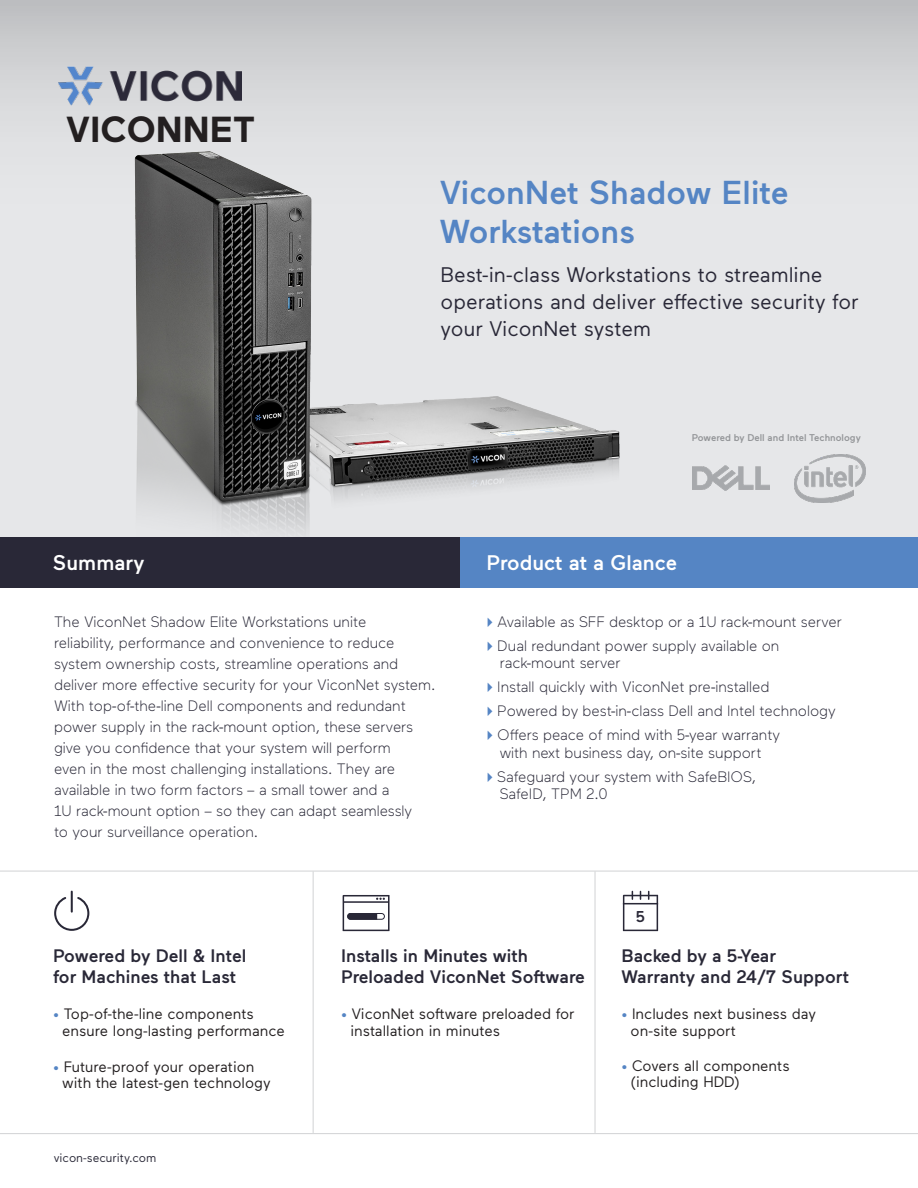
<style>
.page{position:relative;width:918px;height:1188px;background:#fff}
.page>*{position:absolute;margin:0;border:0;box-sizing:border-box;transform-origin:0 0}
.Footnote{font:700 36px "Maax";color:#231f20}
.Heading_1{font:500 33px/39px "Maax";color:#5585c4}
.Body_Text{font:21px/27px "Maax";color:#292837}
.Body_Text-2{font:500 21px "Maax";color:#fff}
.Footnote-2{font:500 18px/21px "Maax";color:#292837}
.t1{font:500 15.6px "Maax";color:#292837}
.Body_Text-3{font:300 15px/21px "Maax";color:#292837}
.Footnote-3{font:15px/16.5px "Maax";color:#231f20}
.Footnote-4{font:12px "Maax";color:#292837}
.Footnote-5{font:500 9.75px "Maax";color:#939598}
.s1{color:#5585c4}
</style>
<div class="page">
<svg style="left:0;top:0;width:918px;height:538px;background:#d9dadc"></svg>
<hr style="left:71px;top:892px;width:2px;height:20px;background:#292837">
<svg style="left:54px;top:895px;width:36px;height:36px"></svg>
<hr style="left:313px;top:871px;width:1px;height:262px;background:#d1d2d4">
<hr style="left:595px;top:871px;width:1px;height:262px;background:#d1d2d4">
<svg style="left:343px;top:895px;width:47px;height:36px"></svg>
<svg style="left:623px;top:891px;width:35px;height:40px"></svg>
<hr style="left:0;top:871px;width:918px;height:1px;background:#d1d2d4">
<hr style="left:0;top:1133px;width:918px;height:1px;background:#d1d2d4">
<img style="left:38px;top:106px;width:660px;height:432px">
<img style="left:692px;top:466px;width:77px;height:25px">
<img style="left:795px;top:454px;width:70px;height:48px">
<div style="left:458px;top:538px;width:460px;height:50px;background:#5585c4"></div>
<div style="left:0;top:538px;width:460px;height:50px;background:#292837"></div>
<img style="left:58px;top:58px;width:183px;height:55px">
<p class="Footnote" style="left:66px;top:105px;width:191px">VICONNET</p>
<p class="Body_Text-2" style="left:53px;top:549px;width:93px">Summary</p>
<p class="Heading_1" style="left:440px;top:172px;width:350px">ViconNet Shadow Elite<br>Workstations</p>
<p class="Body_Text" style="left:441px;top:260px;width:420px">Best-in-class Workstations to streamline operations and deliver effective security for your ViconNet system</p>
<p class="Footnote-5" style="left:692px;top:431px;width:171px">Powered by Dell and Intel Technology</p>
<p class="Body_Text-2" style="left:487px;top:549px;width:192px">Product at a Glance</p>
<p class="Body_Text-3" style="left:54px;top:611px;width:383px">The ViconNet Shadow Elite Workstations unite<br>reliability, performance and convenience to reduce system ownership costs, streamline operations and deliver more effective security for your ViconNet system.<br>With top-of-the-line Dell components and redundant power supply in the rack-mount option, these servers give you confidence that your system will perform<br>even in the most challenging installations. They are available in two form factors – a small tower and a<br>1U rack-mount option – so they can adapt seamlessly<br>to your surveillance operation.</p>
<p class="Body_Text-3" style="left:482px;top:611px;width:361px"><span class="s1">✔</span>Available as SFF desktop or a 1U rack-mount server</p>
<p class="Body_Text-3" style="left:500px;top:637px;width:281px;line-height:17.2px;text-indent:-17px"><span class="s1">✔</span>Dual redundant power supply available on rack-mount server</p>
<p class="Body_Text-3" style="left:482px;top:676px;width:289px"><span class="s1">✔</span>Install quickly with ViconNet pre-installed</p>
<p class="Body_Text-3" style="left:482px;top:700px;width:355px"><span class="s1">✔</span>Powered by best-in-class Dell and Intel technology</p>
<p class="Body_Text-3" style="left:482px;top:726px;width:299px;line-height:17.2px;text-align:center"><span class="s1">✔</span>Offers peace of mind with 5-year warranty with next business day, on-site support</p>
<p class="Body_Text-3" style="left:500px;top:767px;width:258px;line-height:17.2px;text-indent:-17px"><span class="s1">✔</span>Safeguard your system with SafeBIOS,<br>SafeID, TPM 2.0</p>
<p class="Footnote-2" style="left:53px;top:945px;width:195px">Powered by Dell &amp; Intel for Machines that Last</p>
<p class="Footnote-3" style="left:62px;top:1005px;width:224px;text-indent:-9px"><span class="s1">•</span> Top-of-the-line components ensure long-lasting performance</p>
<p class="Footnote-3" style="left:62px;top:1058px;width:210px;text-indent:-9px"><span class="s1">•</span> Future-proof your operation with the latest-gen technology</p>
<p class="Footnote-4" style="left:54px;top:1151px;width:104px">vicon-security.com</p>
<p class="Footnote-2" style="left:341px;top:945px;width:245px">Installs in Minutes with<br>Preloaded ViconNet Software</p>
<p class="Footnote-3" style="left:350px;top:1005px;width:226px;text-indent:-9px"><span class="s1">•</span> ViconNet software preloaded for installation in minutes</p>
<p class="t1" style="left:636px;top:907px;width:11px">5</p>
<p class="Footnote-2" style="left:621px;top:944px;width:229px">Backed by a 5-Year<br>Warranty and 24/7 Support</p>
<p class="Footnote-3" style="left:631px;top:1005px;width:187px;text-indent:-9px"><span class="s1">•</span> Includes next business day on-site support</p>
<p class="Footnote-3" style="left:621px;top:1057px;width:170px"><span class="s1">•</span> Covers all components</p>
<p class="Footnote-3" style="left:631px;top:1073px;width:111px">(including HDD)</p>
</div>
